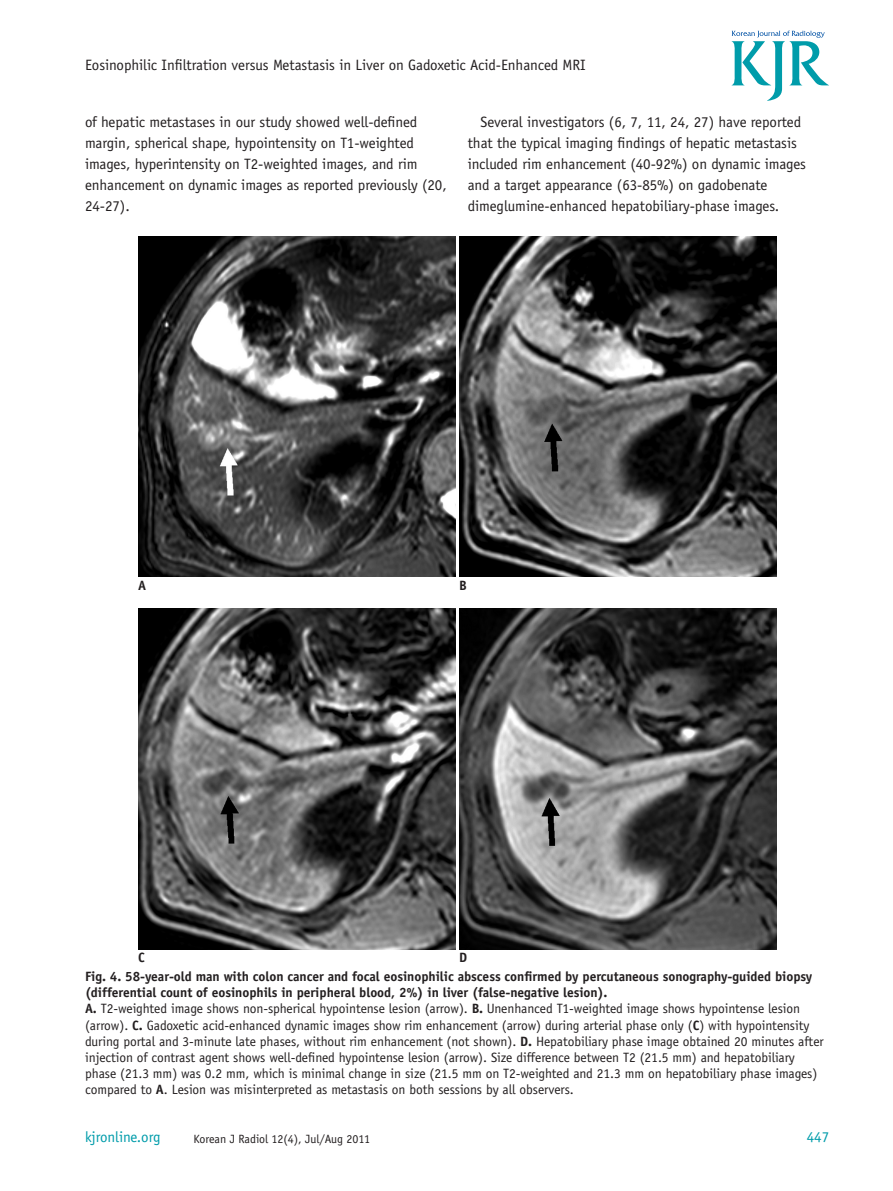
<style>
.page{position:relative;width:893px;height:1191px;background:#fff}
.page>*{position:absolute;margin:0;border:0;box-sizing:border-box;transform-origin:0 0}
.본문{font:15px/21px "Officina Sans Std";letter-spacing:-.005em;color:#231f20}
.t1{font:15px "Officina Sans Std";letter-spacing:-.005em;color:#009caa}
.그림제목{font:13.5px/16.2px "Officina Sans Std";letter-spacing:-.005em;color:#231f20}
.그림제목-2{font:700 13.5px/16.2px "Officina Sans Std";letter-spacing:-.005em;color:#231f20}
.t2{font:12px "Officina Sans Std";letter-spacing:-.005em;color:#231f20}
.s1{font-weight:700}
</style>
<div class="page">
<svg style="left:732px;top:31px;width:97px;height:70px"></svg>
<img style="left:138px;top:236px;width:317px;height:341px">
<img style="left:138px;top:609px;width:317px;height:340px">
<img style="left:459px;top:236px;width:317px;height:341px">
<img style="left:459px;top:609px;width:317px;height:340px">
<p class="본문" style="left:85px;top:54px;width:502px">Eosinophilic Infiltration versus Metastasis in Liver on Gadoxetic Acid-Enhanced MRI</p>
<p class="본문" style="left:85px;top:112px;width:363px">of hepatic metastases in our study showed well-defined margin, spherical shape, hypointensity on T1-weighted images, hyperintensity on T2-weighted images, and rim enhancement on dynamic images as reported previously (20, 24-27).</p>
<p class="본문" style="left:468px;top:112px;width:340px;text-indent:13px">Several investigators (6, 7, 11, 24, 27) have reported that the typical imaging findings of hepatic metastasis included rim enhancement (40-92%) on dynamic images and a target appearance (63-85%) on gadobenate dimeglumine-enhanced hepatobiliary-phase images.</p>
<p class="그림제목-2" style="left:138px;top:577px;width:10px">A</p>
<p class="그림제목-2" style="left:459px;top:577px;width:9px">B</p>
<p class="그림제목-2" style="left:138px;top:949px;width:8px">C</p>
<p class="그림제목-2" style="left:459px;top:949px;width:10px">D</p>
<p class="그림제목-2" style="left:85px;top:968px;width:729px">Fig. 4. 58-year-old man with colon cancer and focal eosinophilic abscess confirmed by percutaneous sonography-guided biopsy (differential count of eosinophils in peripheral blood, 2%) in liver (false-negative lesion).</p>
<p class="그림제목" style="left:85px;top:1000px;width:740px"><span class="s1">A.</span> T2-weighted image shows non-spherical hypointense lesion (arrow). <span class="s1">B.</span> Unenhanced T1-weighted image shows hypointense lesion (arrow). <span class="s1">C.</span> Gadoxetic acid-enhanced dynamic images show rim enhancement (arrow) during arterial phase only (<span class="s1">C</span>) with hypointensity during portal and 3-minute late phases, without rim enhancement (not shown). <span class="s1">D.</span> Hepatobiliary phase image obtained 20 minutes after injection of contrast agent shows well-defined hypointense lesion (arrow). Size difference between T2 (21.5 mm) and hepatobiliary phase (21.3 mm) was 0.2 mm, which is minimal change in size (21.5 mm on T2-weighted and 21.3 mm on hepatobiliary phase images) compared to <span class="s1">A</span>. Lesion was misinterpreted as metastasis on both sessions by all observers.</p>
<p class="t1" style="left:85px;top:1128px;width:77px">kjronline.org</p>
<p class="t2" style="left:194px;top:1132px;width:178px">Korean J Radiol 12(4), Jul/Aug 2011</p>
<p class="t1" style="left:807px;top:1128px;width:24px">447</p>
</div>
